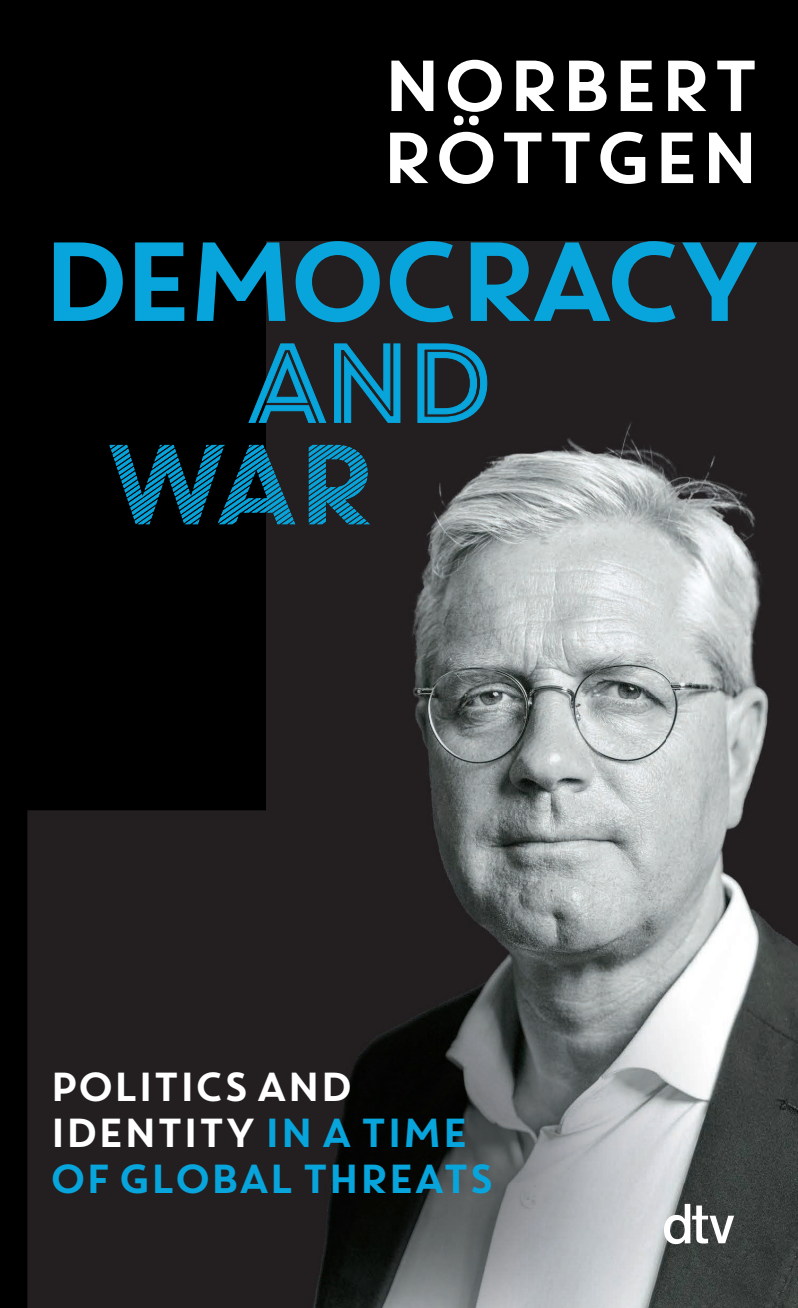
<style>
.page{position:relative;width:798px;height:1308px;background:#fff}
.page>*{position:absolute;margin:0;border:0;box-sizing:border-box;transform-origin:0 0}
.t1{font:112.05px "Core Circus";letter-spacing:-.21em;color:#08a5dc}
.t2{font:112.05px "Core Circus 2 D Double";color:#08a5dc}
.t3{font:112.05px "Core Circus 2 D Line 1";color:#08a5dc}
.t4{font:72px/72px "Core Circus";letter-spacing:-.12em;color:#fff}
.t5{font:40.5px/45.9px "Core Circus";letter-spacing:-.14em;color:#08a5dc}
.s1{color:#fff}
</style>
<div class="page">
<div style="left:0;top:0;width:797px;height:1307px;background:#000"></div>
<img style="left:266px;top:242px;width:398px;height:568px">
<img style="left:664px;top:242px;width:133px;height:1065px">
<svg style="left:248px;top:343px;width:78px;height:80px"></svg>
<svg style="left:334px;top:343px;width:66px;height:80px;background:#1e333d"></svg>
<svg style="left:417px;top:343px;width:70px;height:80px;background:#1e323b"></svg>
<svg style="left:109px;top:445px;width:186px;height:79px"></svg>
<svg style="left:308px;top:445px;width:61px;height:79px;background:#194a5d"></svg>
<div style="left:27px;top:810px;width:239px;height:497px;background:#231f20"></div>
<img style="left:324px;top:1307px;width:446px;height:1px">
<img style="left:266px;top:810px;width:504px;height:497px">
<svg style="left:663px;top:1203px;width:70px;height:41px;background:#8e9190"></svg>
<h2 class="t4" style="left:376px;top:47px;width:389px">NORBERT<br>RÖTTGEN</h2>
<h1 class="t1" style="left:33px;top:206px;width:738px">DEMOCRACY</h1>
<h1 class="t2" style="left:237px;top:307px;width:266px">AND</h1>
<h1 class="t3" style="left:96px;top:409px;width:289px">WAR</h1>
<p class="t5" style="left:47px;top:1062px;width:450px"><span class="s1">POLITICS AND<br>IDENTITY</span> IN A TIME<br>OF GLOBAL THREATS</p>
</div>
